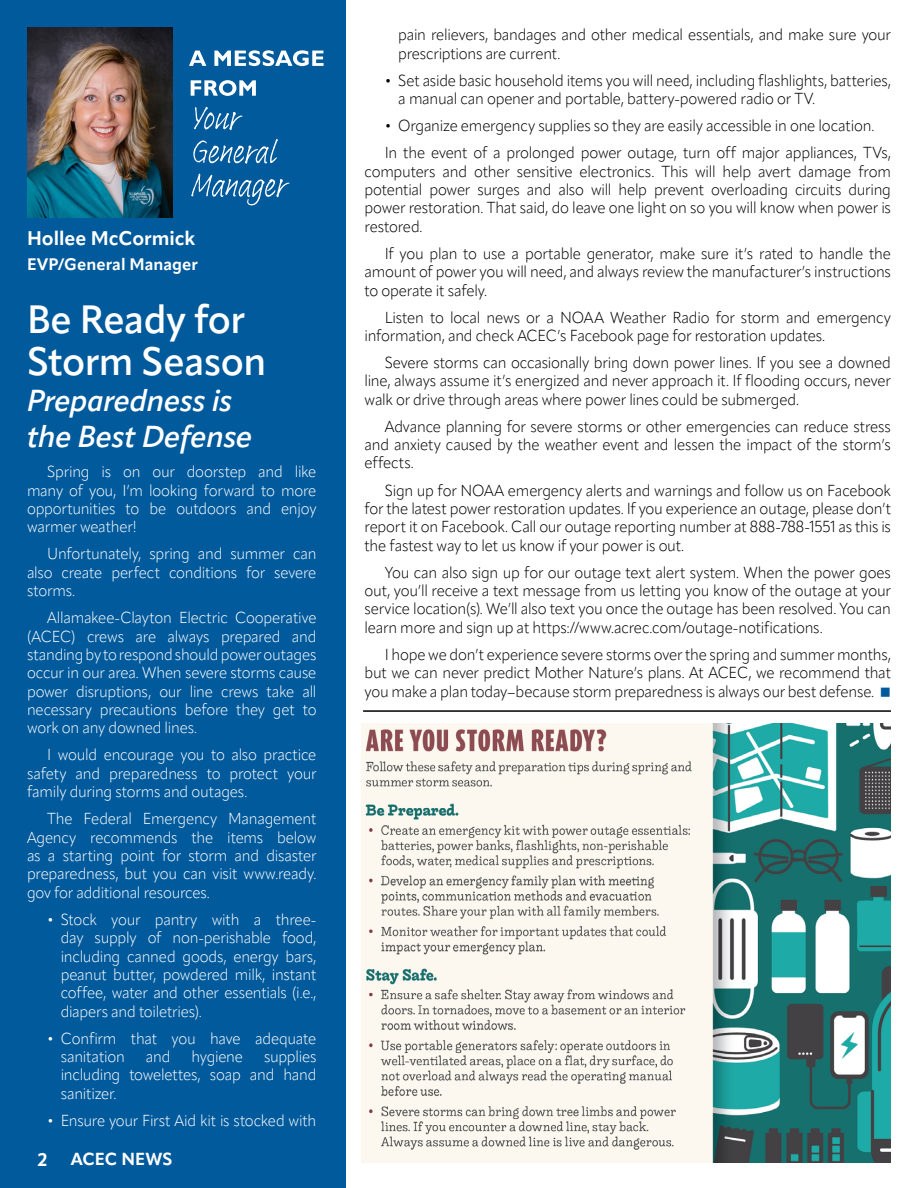
<style>
.page{position:relative;width:918px;height:1188px;background:#fff}
.page>*{position:absolute;margin:0;border:0;box-sizing:border-box;transform-origin:0 0}
.t1{font:600 39px/42px "Apparat";letter-spacing:-.01em;color:#fff}
.t2{font:italic 600 30px/36px "Apparat";letter-spacing:-.01em;color:#fff}
.t3{font:700 19.5px "Apparat";color:#fff}
.t4{font:700 18px "Apparat";color:#fff}
.t5{font:700 17.25px "Apparat";color:#fff}
.t6{font:700 16.5px "Apparat";letter-spacing:.005em;color:#fff}
.t7{font:300 15.75px/18.5px "Apparat";letter-spacing:-.015em;color:#000;text-align:justify;scale:.95 1}
.t8{font:300 15.75px/18.5px "Apparat";letter-spacing:-.015em;color:#fff;text-align:justify;scale:.95 1}
.s1{color:#005a9c}
</style>
<div class="page">
<div style="left:0;top:0;width:346px;height:1188px;background:#005a9c"></div>
<img style="left:27px;top:27px;width:145px;height:190px">
<svg style="left:191px;top:174px;width:99px;height:31px"></svg>
<svg style="left:193px;top:139px;width:85px;height:25px"></svg>
<svg style="left:194px;top:107px;width:49px;height:23px"></svg>
<svg style="left:191px;top:80px;width:65px;height:16px"></svg>
<svg style="left:189px;top:50px;width:135px;height:16px"></svg>
<img style="left:362px;top:724px;width:529px;height:438px">
<hr style="left:363px;top:710px;width:528px;height:2px;background:#000">
<p class="t3" style="left:27px;top:227px;width:170px">Hollee McCormick</p>
<p class="t6" style="left:27px;top:254px;width:173px">EVP/General Manager</p>
<h1 class="t1" style="left:27px;top:298px;width:241px">Be Ready for<br>Storm Season</h1>
<h2 class="t2" style="left:27px;top:382px;width:227px">Preparedness is the Best Defense</h2>
<p class="t8" style="left:27px;top:463px;width:306px;text-indent:20px">Spring is on our doorstep and like many of you, I’m looking forward to more opportunities to be outdoors and enjoy warmer weather!</p>
<p class="t8" style="left:27px;top:545px;width:306px;text-indent:20px">Unfortunately, spring and summer can also create perfect conditions for severe storms.</p>
<p class="t8" style="left:27px;top:608px;width:306px;text-indent:20px">Allamakee-Clayton Electric Cooperative (ACEC) crews are always prepared and standing by to respond should power outages occur in our area. When severe storms cause power disruptions, our line crews take all necessary precautions before they get to work on any downed lines.</p>
<p class="t8" style="left:27px;top:746px;width:306px;text-indent:20px">I would encourage you to also practice safety and preparedness to protect your family during storms and outages.</p>
<p class="t8" style="left:27px;top:810px;width:306px;text-indent:20px">The Federal Emergency Management Agency recommends the items below as a starting point for storm and disaster preparedness, but you can visit www.ready. gov for additional resources.</p>
<p class="t8" style="left:61px;top:910px;width:271px;text-indent:-13px">• Stock your pantry with a three&shy;day supply of non-perishable food, including canned goods, energy bars, peanut butter, powdered milk, instant coffee, water and other essentials (i.e., diapers and toiletries).</p>
<p class="t8" style="left:61px;top:1029px;width:271px;text-indent:-13px">• Confirm that you have adequate sanitation</p>
<p class="t8" style="left:61px;top:1047px;width:271px;text-indent:203px">supplies including towelettes, soap and hand sanitizer.</p>
<p class="t8" style="left:47px;top:1111px;width:285px">• Ensure your First Aid kit is stocked with</p>
<p class="t8" style="left:146px;top:1047px;width:27px">and</p>
<p class="t8" style="left:191px;top:1047px;width:56px">hygiene</p>
<p class="t4" style="left:38px;top:1149px;width:11px">2</p>
<p class="t5" style="left:71px;top:1149px;width:103px">ACEC NEWS</p>
<p class="t7" style="left:398px;top:26px;width:520px">pain relievers, bandages and other medical essentials, and make sure your prescriptions are current.</p>
<p class="t7" style="left:398px;top:71px;width:520px;text-indent:-13px">• Set aside basic household items you will need, including flashlights, batteries, a manual can opener and portable, battery-powered radio or TV.</p>
<p class="t7" style="left:385px;top:112px;width:534px;line-height:27px">• Organize emergency supplies so they are easily accessible in one location.<br>In the event of a prolonged power outage, turn off major appliances, TVs,</p>
<p class="t7" style="left:365px;top:162px;width:556px">computers and other sensitive electronics. This will help avert damage from potential power surges and also will help prevent overloading circuits during power restoration. That said, do leave one light on so you will know when power is restored.</p>
<p class="t7" style="left:365px;top:244px;width:556px;text-indent:20px">If you plan to use a portable generator, make sure it’s rated to handle the amount of power you will need, and always review the manufacturer’s instructions to operate it safely.</p>
<p class="t7" style="left:365px;top:308px;width:556px;text-indent:20px">Listen to local news or a NOAA Weather Radio for storm and emergency information, and check ACEC’s Facebook page for restoration updates.</p>
<p class="t7" style="left:365px;top:353px;width:556px;text-indent:20px">Severe storms can occasionally bring down power lines. If you see a downed line, always assume it’s energized and never approach it. If flooding occurs, never walk or drive through areas where power lines could be submerged.</p>
<p class="t7" style="left:365px;top:417px;width:556px;text-indent:20px">Advance planning for severe storms or other emergencies can reduce stress and anxiety caused by the weather event and lessen the impact of the storm’s effects.</p>
<p class="t7" style="left:365px;top:481px;width:556px;text-indent:20px">Sign up for NOAA emergency alerts and warnings and follow us on Facebook for the latest power restoration updates. If you experience an outage, please don’t report it on Facebook. Call our outage reporting number at 888-788-1551 as this is the fastest way to let us know if your power is out.</p>
<p class="t7" style="left:365px;top:563px;width:556px;text-indent:20px">You can also sign up for our outage text alert system. When the power goes out, you’ll receive a text message from us letting you know of the outage at your service location(s). We’ll also text you once the outage has been resolved. You can learn more and sign up at https://www.acrec.com/outage-notifications.</p>
<p class="t7" style="left:365px;top:645px;width:556px;text-indent:20px">I hope we don’t experience severe storms over the spring and summer months, but we can never predict Mother Nature’s plans. At ACEC, we recommend that you make a plan today–because storm preparedness is always our best defense. <span class="s1">■</span></p>
</div>
